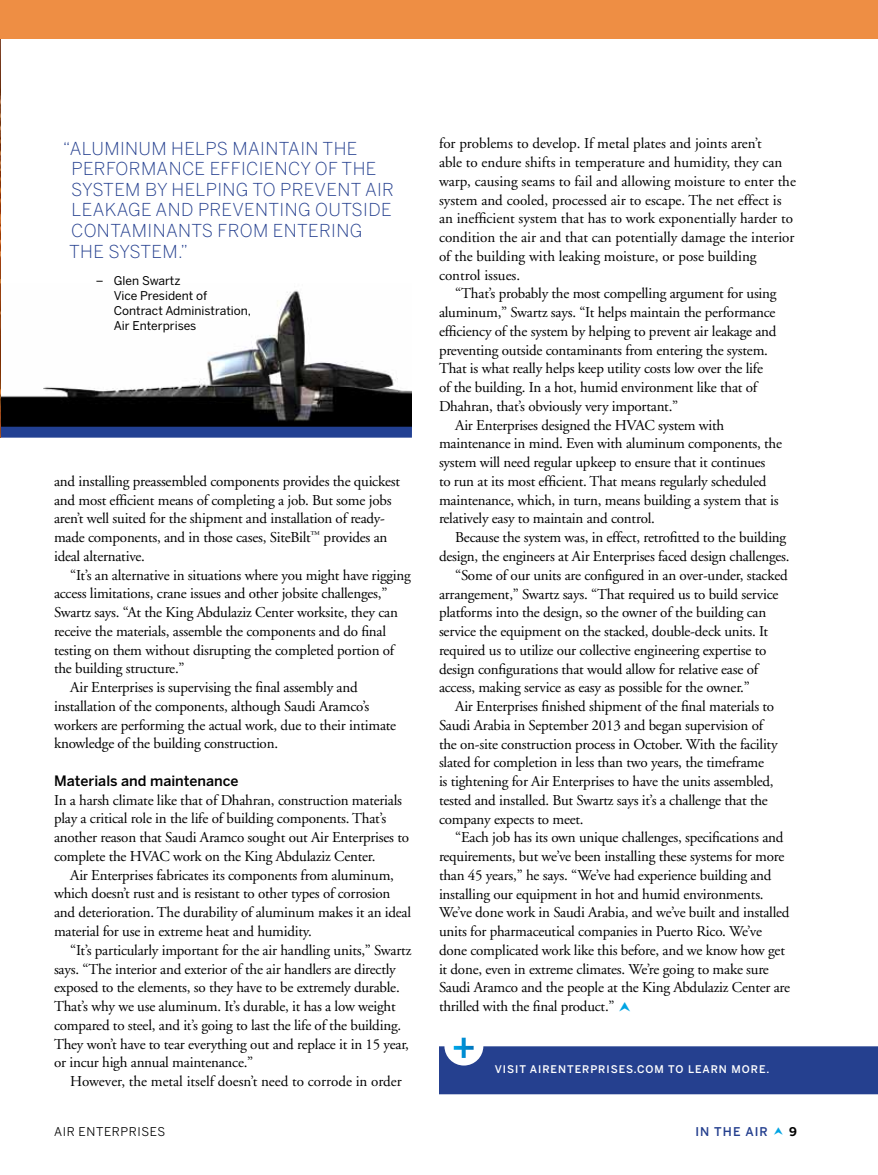
<style>
.page{position:relative;width:878px;height:1175px;background:#fff}
.page>*{position:absolute;margin:0;border:0;box-sizing:border-box;transform-origin:0 0}
.t1{font:500 39px "Benton Sans";color:#fff}
.t2{font:300 17.7px "Benton Sans";color:#25408f}
.t3{font:15px/18.8px "Adobe Garamond";letter-spacing:-.015em;color:#000}
.t4{font:500 14.25px "Benton Sans";color:#000}
.t5{font:12px/15px "Benton Sans";color:#000}
.t6{font:12px "Benton Sans";letter-spacing:.05em;color:#000}
.t7{font:500 12px "Benton Sans";color:#25408f}
.t8{font:700 12px "Benton Sans";color:#000}
.t9{font:500 10.5px "Benton Sans";letter-spacing:.09em;color:#fff}
</style>
<div class="page">
<img style="left:1px;top:290px;width:411px;height:137px">
<div style="left:0;top:427px;width:412px;height:10px;background:#224092"></div>
<img style="left:0;top:39px;width:1px;height:398px">
<div style="left:439px;top:1046px;width:439px;height:48px;background:#25408f"></div>
<div style="left:0;top:0;width:878px;height:39px;background:#ee8e44"></div>
<p class="t2" style="left:63px;top:138px;width:32px">“ALUMINUM</p>
<p class="t2" style="left:171px;top:138px;width:12px">HELPS</p>
<p class="t2" style="left:232px;top:138px;width:12px">MAINTAIN</p>
<p class="t2" style="left:322px;top:138px;width:13px">THE</p>
<p class="t2" style="left:71px;top:159px;width:13px">PERFORMANCE</p>
<p class="t2" style="left:210px;top:159px;width:11px">EFFICIENCY</p>
<p class="t2" style="left:315px;top:159px;width:39px">OF THE</p>
<p class="t2" style="left:71px;top:179px;width:13px">SYSTEM</p>
<p class="t2" style="left:145px;top:179px;width:38px">BY HELPING</p>
<p class="t2" style="left:252px;top:179px;width:40px">TO PREVENT</p>
<p class="t2" style="left:365px;top:179px;width:11px">AIR</p>
<p class="t2" style="left:71px;top:200px;width:13px">LEAKAGE</p>
<p class="t2" style="left:156px;top:200px;width:13px">AND</p>
<p class="t2" style="left:198px;top:200px;width:12px">PREVENTING</p>
<p class="t2" style="left:315px;top:200px;width:12px">OUTSIDE</p>
<p class="t2" style="left:71px;top:220px;width:13px">CONTAMINANTS</p>
<p class="t2" style="left:217px;top:220px;width:13px">FROM</p>
<p class="t2" style="left:273px;top:220px;width:12px">ENTERING</p>
<p class="t2" style="left:69px;top:241px;width:13px">THE</p>
<p class="t2" style="left:108px;top:241px;width:13px">SYSTEM</p>
<p class="t2" style="left:178px;top:241px;width:12px">.”</p>
<p class="t5" style="left:114px;top:273px;width:139px;text-indent:-18px">– Glen Swartz<br>Vice President of<br>Contract Administration,<br>Air Enterprises</p>
<p class="t3" style="left:54px;top:472px;width:347px">and installing preassembled components provides the quickest and most efficient means of completing a job. But some jobs aren’t well suited for the shipment and installation of ready&shy;made components, and in those cases, SiteBilt<sup>™</sup> provides an ideal alternative.</p>
<p class="t3" style="left:70px;top:566px;width:342px">“It’s an alternative in situations where you might have rigging</p>
<p class="t3" style="left:54px;top:584px;width:335px">access limitations, crane issues and other jobsite challenges,”</p>
<p class="t3" style="left:54px;top:603px;width:345px">Swartz says. “At the King Abdulaziz Center worksite, they can</p>
<p class="t3" style="left:54px;top:622px;width:333px">receive the materials, assemble the components and do final</p>
<p class="t3" style="left:54px;top:641px;width:342px">testing on them without disrupting the completed portion of</p>
<p class="t3" style="left:54px;top:659px;width:132px">the building structure.”</p>
<p class="t3" style="left:70px;top:678px;width:289px">Air Enterprises is supervising the final assembly and</p>
<p class="t3" style="left:54px;top:697px;width:317px">installation of the components, although Saudi Aramco’s</p>
<p class="t3" style="left:54px;top:716px;width:343px">workers are performing the actual work, due to their intimate</p>
<p class="t3" style="left:54px;top:734px;width:225px">knowledge of the building construction.</p>
<p class="t4" style="left:54px;top:772px;width:186px">MATERIALS AND MAINTENANCE</p>
<p class="t3" style="left:54px;top:791px;width:356px">In a harsh climate like that of Dhahran, construction materials play a critical role in the life of building components. That’s another reason that Saudi Aramco sought out Air Enterprises to complete the HVAC work on the King Abdulaziz Center.</p>
<p class="t3" style="left:54px;top:866px;width:358px;text-indent:16px">Air Enterprises fabricates its components from aluminum, which doesn’t rust and is resistant to other types of corrosion and deterioration. The durability of aluminum makes it an ideal material for use in extreme heat and humidity.</p>
<p class="t3" style="left:54px;top:941px;width:359px;text-indent:16px">“It’s particularly important for the air handling units,” Swartz says. “The interior and exterior of the air handlers are directly exposed to the elements, so they have to be extremely durable.<br>That’s why we use aluminum. It’s durable, it has a low weight compared to steel, and it’s going to last the life of the building.<br>They won’t have to tear everything out and replace it in 15 year, or incur high annual maintenance.”</p>
<p class="t3" style="left:70px;top:1072px;width:333px">However, the metal itself doesn’t need to corrode in order</p>
<p class="t3" style="left:439px;top:135px;width:358px">for problems to develop. If metal plates and joints aren’t<br>able to endure shifts in temperature and humidity, they can warp, causing seams to fail and allowing moisture to enter the system and cooled, processed air to escape. The net effect is an inefficient system that has to work exponentially harder to condition the air and that can potentially damage the interior of the building with leaking moisture, or pose building control issues.</p>
<p class="t3" style="left:455px;top:285px;width:323px">“That’s probably the most compelling argument for using</p>
<p class="t3" style="left:439px;top:303px;width:338px">aluminum,” Swartz says. “It helps maintain the performance</p>
<p class="t3" style="left:439px;top:322px;width:339px">efficiency of the system by helping to prevent air leakage and</p>
<p class="t3" style="left:439px;top:341px;width:330px">preventing outside contaminants from entering the system.</p>
<p class="t3" style="left:439px;top:360px;width:325px">That is what really helps keep utility costs low over the life</p>
<p class="t3" style="left:439px;top:378px;width:320px">of the building. In a hot, humid environment like that of</p>
<p class="t3" style="left:439px;top:397px;width:241px">Dhahran, that’s obviously very important.”</p>
<p class="t3" style="left:455px;top:416px;width:271px">Air Enterprises designed the HVAC system with</p>
<p class="t3" style="left:439px;top:435px;width:344px">maintenance in mind. Even with aluminum components, the</p>
<p class="t3" style="left:439px;top:453px;width:328px">system will need regular upkeep to ensure that it continues</p>
<p class="t3" style="left:439px;top:472px;width:329px">to run at its most efficient. That means regularly scheduled</p>
<p class="t3" style="left:439px;top:491px;width:341px">maintenance, which, in turn, means building a system that is</p>
<p class="t3" style="left:439px;top:510px;width:217px">relatively easy to maintain and control.</p>
<p class="t3" style="left:455px;top:528px;width:332px">Because the system was, in effect, retrofitted to the building</p>
<p class="t3" style="left:439px;top:547px;width:352px">design, the engineers at Air Enterprises faced design challenges.</p>
<p class="t3" style="left:455px;top:566px;width:334px">“Some of our units are configured in an over-under, stacked</p>
<p class="t3" style="left:439px;top:585px;width:341px">arrangement,” Swartz says. “That required us to build service</p>
<p class="t3" style="left:439px;top:603px;width:329px">platforms into the design, so the owner of the building can</p>
<p class="t3" style="left:439px;top:622px;width:331px">service the equipment on the stacked, double-deck units. It</p>
<p class="t3" style="left:439px;top:641px;width:329px">required us to utilize our collective engineering expertise to</p>
<p class="t3" style="left:439px;top:660px;width:320px">design configurations that would allow for relative ease of</p>
<p class="t3" style="left:439px;top:678px;width:312px">access, making service as easy as possible for the owner.”</p>
<p class="t3" style="left:455px;top:697px;width:320px">Air Enterprises finished shipment of the final materials to</p>
<p class="t3" style="left:439px;top:716px;width:326px">Saudi Arabia in September 2013 and began supervision of</p>
<p class="t3" style="left:439px;top:735px;width:340px">the on-site construction process in October. With the facility</p>
<p class="t3" style="left:439px;top:753px;width:326px">slated for completion in less than two years, the timeframe</p>
<p class="t3" style="left:439px;top:772px;width:336px">is tightening for Air Enterprises to have the units assembled,</p>
<p class="t3" style="left:439px;top:791px;width:330px">tested and installed. But Swartz says it’s a challenge that the</p>
<p class="t3" style="left:439px;top:810px;width:146px">company expects to meet.</p>
<p class="t3" style="left:455px;top:828px;width:330px">“Each job has its own unique challenges, specifications and</p>
<p class="t3" style="left:439px;top:847px;width:347px">requirements, but we’ve been installing these systems for more</p>
<p class="t3" style="left:439px;top:866px;width:334px">than 45 years,” he says. “We’ve had experience building and</p>
<p class="t3" style="left:439px;top:885px;width:326px">installing our equipment in hot and humid environments.</p>
<p class="t3" style="left:439px;top:903px;width:352px">We’ve done work in Saudi Arabia, and we’ve built and installed</p>
<p class="t3" style="left:439px;top:922px;width:324px">units for pharmaceutical companies in Puerto Rico. We’ve</p>
<p class="t3" style="left:439px;top:941px;width:347px">done complicated work like this before, and we know how get</p>
<p class="t3" style="left:439px;top:960px;width:331px">it done, even in extreme climates. We’re going to make sure</p>
<p class="t3" style="left:439px;top:978px;width:353px">Saudi Aramco and the people at the King Abdulaziz Center are</p>
<p class="t3" style="left:439px;top:997px;width:177px">thrilled with the final product.”</p>
<h1 class="t1" style="left:451px;top:1023px;width:27px">+</h1>
<p class="t9" style="left:495px;top:1062px;width:152px">VISIT AIRENTERPRISES.COM</p>
<p class="t9" style="left:668px;top:1062px;width:103px">TO LEARN MORE.</p>
<p class="t6" style="left:54px;top:1124px;width:113px">AIR ENTERPRISES</p>
<p class="t7" style="left:695px;top:1124px;width:74px">IN THE AIR</p>
<p class="t8" style="left:789px;top:1124px;width:9px">9</p>
</div>
